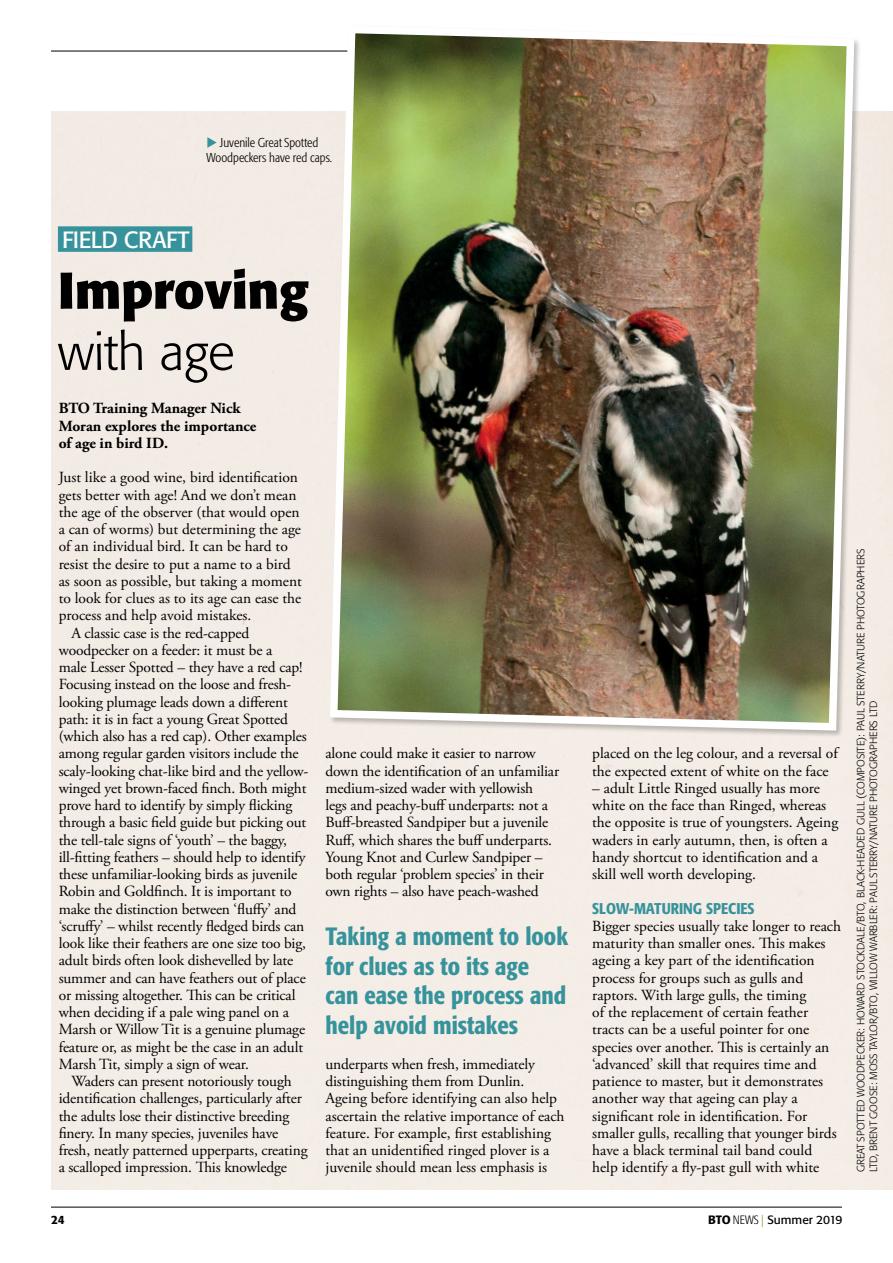
<style>
.page{position:relative;width:893px;height:1263px;background:#fff}
.page>*{position:absolute;margin:0;border:0;box-sizing:border-box;transform-origin:0 0}
.t1{font:700 51px "Formata BQ";letter-spacing:-.005em;color:#000}
.t2{font:300 51px "Formata BQ";letter-spacing:-.005em;color:#000}
.t3{font:500 condensed 24.75px/29.7px "Formata BQ";color:#37939b}
.t4{font:23.25px "Formata BQ";letter-spacing:-.02em;color:#fff}
.Body2{font:15.45px/17.2px "Adobe Garamond Pro";letter-spacing:-.01em;color:#000}
.Body1{font:15.45px/17.2px "Adobe Garamond Pro";color:#000}
.t5{font:700 15.45px/17.2px "Adobe Garamond Pro";color:#000}
.Crosshead{font:500 condensed 15.45px "Formata BQ";color:#37939b}
.t6{font:300 condensed 12.75px "Formata BQ";color:#000}
.t7{font:12px "Formata BQ";color:#000}
.t8{font:500 12px "Formata BQ";color:#000}
.t9{font:300 10.5px "Formata BQ";color:#000}
.s1{color:#37939b}
.s2{font-weight:500}
.s3{font-weight:300;font-stretch:condensed}
.s4{font-weight:300;color:#959935}
</style>
<div class="page">
<hr style="left:51px;top:51px;width:791px;height:1px;background:#000">
<hr style="left:51px;top:1207px;width:791px;height:1px;background:#000">
<div style="left:58px;top:226px;width:134px;height:26px;background:#37939b"></div>
<img style="left:326px;top:33px;width:532px;height:701px">
<p class="t6" style="left:206px;top:135px;width:114px"><span class="s1">◆</span> Juvenile Great Spotted</p>
<p class="t6" style="left:206px;top:151px;width:127px">Woodpeckers have red caps.</p>
<p class="t4" style="left:62px;top:225px;width:129px">FIELD CRAFT</p>
<p class="t1" style="left:58px;top:259px;width:252px">Improving</p>
<p class="t2" style="left:58px;top:322px;width:178px">with age</p>
<p class="t5" style="left:59px;top:400px;width:199px">BTO Training Manager Nick<br>Moran explores the importance of age in bird ID.</p>
<p class="Body1" style="left:59px;top:469px;width:245px">Just like a good wine, bird identification gets better with age! And we don’t mean the age of the observer (that would open a can of worms) but determining the age of an individual bird. It can be hard to resist the desire to put a name to a bird as soon as possible, but taking a moment to look for clues as to its age can ease the process and help avoid mistakes.</p>
<p class="Body2" style="left:59px;top:625px;width:251px;text-indent:13px">A classic case is the red-capped woodpecker on a feeder: it must be a<br>male Lesser Spotted – they have a red cap!<br>Focusing instead on the loose and fresh&shy;looking plumage leads down a different path: it is in fact a young Great Spotted (which also has a red cap). Other examples among regular garden visitors include the scaly-looking chat-like bird and the yellow&shy;winged yet brown-faced finch. Both might prove hard to identify by simply flicking through a basic field guide but picking out the tell-tale signs of ‘youth’ – the baggy, ill-fitting feathers – should help to identify these unfamiliar-looking birds as juvenile Robin and Goldfinch. It is important to make the distinction between ‘fluffy’ and ‘scruffy’ – whilst recently fledged birds can look like their feathers are one size too big, adult birds often look dishevelled by late summer and can have feathers out of place or missing altogether. This can be critical when deciding if a pale wing panel on a Marsh or Willow Tit is a genuine plumage feature or, as might be the case in an adult Marsh Tit, simply a sign of wear.</p>
<p class="Body2" style="left:59px;top:1073px;width:250px;text-indent:13px">Waders can present notoriously tough identification challenges, particularly after the adults lose their distinctive breeding finery. In many species, juveniles have fresh, neatly patterned upperparts, creating a scalloped impression. This knowledge</p>
<p class="Body2" style="left:325px;top:745px;width:235px">alone could make it easier to narrow down the identification of an unfamiliar medium-sized wader with yellowish<br>legs and peachy-buff underparts: not a Buff-breasted Sandpiper but a juvenile Ruff, which shares the buff underparts.<br>Young Knot and Curlew Sandpiper – both regular ‘problem species’ in their own rights – also have peach-washed</p>
<p class="t3" style="left:325px;top:921px;width:244px">Taking a moment to look for clues as to its age can ease the process and help avoid mistakes</p>
<p class="Body2" style="left:325px;top:1056px;width:211px">underparts when fresh, immediately distinguishing them from Dunlin.</p>
<p class="Body1" style="left:325px;top:1090px;width:241px">Ageing before identifying can also help ascertain the relative importance of each feature. For example, first establishing that an unidentified ringed plover is a juvenile should mean less emphasis is</p>
<p class="Body1" style="left:592px;top:745px;width:247px">placed on the leg colour, and a reversal of the expected extent of white on the face</p>
<p class="Body1" style="left:592px;top:780px;width:248px">– adult Little Ringed usually has more white on the face than Ringed, whereas the opposite is true of youngsters. Ageing waders in early autumn, then, is often a handy shortcut to identification and a skill well worth developing.</p>
<p class="Crosshead" style="left:592px;top:899px;width:164px">SLOW-MATURING SPECIES</p>
<p class="Body1" style="left:592px;top:918px;width:250px">Bigger species usually take longer to reach maturity than smaller ones. This makes ageing a key part of the identification process for groups such as gulls and raptors. With large gulls, the timing<br>of the replacement of certain feather tracts can be a useful pointer for one species over another. This is certainly an ‘advanced’ skill that requires time and patience to master, but it demonstrates another way that ageing can play a significant role in identification. For smaller gulls, recalling that younger birds have a black terminal tail band could help identify a fly-past gull with white</p>
<p class="t9" style="left:855px;top:1172px;width:625px;rotate:-90deg">GREAT SPOTTED WOODPECKER: HOWARD STOCKDALE/BTO, BLACK-HEADED GULL (COMPOSITE): PAUL STERRY/NATURE PHOTOGRAPHERS</p>
<p class="t9" style="left:867px;top:1172px;width:473px;rotate:-90deg">LTD, BRENT GOOSE: MOSS TAYLOR/BTO, WILLOW WARBLER: PAUL STERRY/NATURE PHOTOGRAPHERS LTD</p>
<p class="t8" style="left:51px;top:1212px;width:15px">24</p>
<p class="t7" style="left:708px;top:1212px;width:136px"><span class="s2">BTO</span> <span class="s3">NEWS</span> <span class="s4">|</span> Summer 2019</p>
</div>
